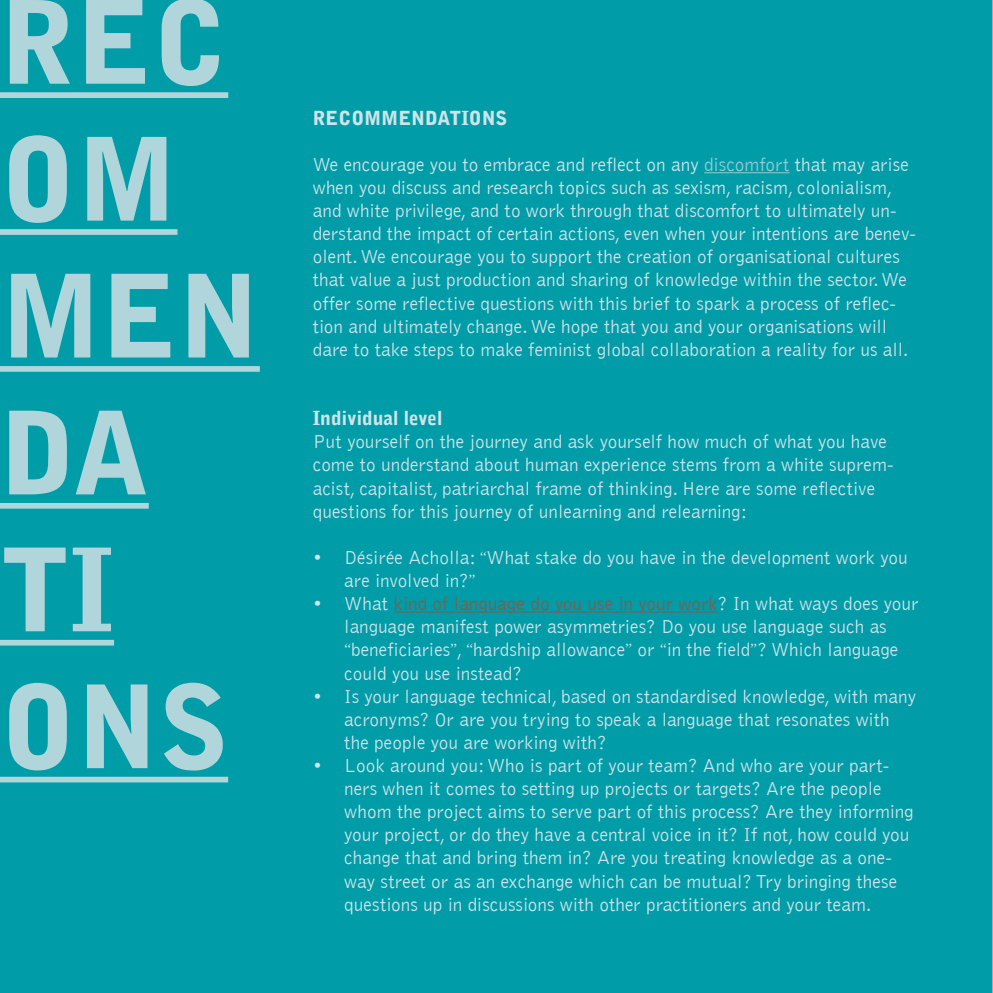
<style>
.page{position:relative;width:993px;height:993px;background:#fff}
.page>*{position:absolute;margin:0;border:0;box-sizing:border-box;transform-origin:0 0}
.t1{font:900 113.92px "Bell Gothic";color:#b0d6dc}
.t2{font:300 19.25px/23.1px "Bell Gothic";color:#cde4e8}
.t3{font:900 19.25px "Bell Gothic";color:#cde4e8}
.s1{color:#95cbd2}
.s2{font-family:"Bell";font-weight:400}
.s3{color:#815d4e}
</style>
<div class="page">
<div style="left:0;top:0;width:992px;height:992px;background:#009ca8"></div>
<hr style="left:704px;top:172px;width:85px;height:1px;background:#95cbd2">
<hr style="left:393px;top:611px;width:324px;height:1px;background:#815d4e">
<div style="left:0;top:92px;width:228px;height:6px;background:#b0d6dc"></div>
<div style="left:0;top:229px;width:177px;height:6px;background:#b0d6dc"></div>
<div style="left:0;top:366px;width:260px;height:5px;background:#b0d6dc"></div>
<div style="left:0;top:503px;width:149px;height:5px;background:#b0d6dc"></div>
<div style="left:0;top:639px;width:114px;height:6px;background:#b0d6dc"></div>
<div style="left:0;top:776px;width:228px;height:6px;background:#b0d6dc"></div>
<p class="t1" style="left:0;top:-24px;width:230px">REC</p>
<p class="t1" style="left:0;top:113px;width:179px">OM</p>
<p class="t1" style="left:0;top:250px;width:261px">MEN</p>
<p class="t1" style="left:0;top:387px;width:150px">DA</p>
<p class="t1" style="left:0;top:523px;width:115px">TI</p>
<p class="t1" style="left:0;top:660px;width:229px">ONS</p>
<p class="t3" style="left:313px;top:106px;width:196px">RECOMMENDATIONS</p>
<p class="t2" style="left:313px;top:153px;width:604px">We encourage you to embrace and reflect on any <span class="s1">discomfort</span> that may arise when you discuss and research topics such as sexism, racism, colonialism, and white privilege, and to work through that discomfort to ultimately un&shy;derstand the impact of certain actions, even when your intentions are benev&shy;olent. We encourage you to support the creation of organisational cultures that value a just production and sharing of knowledge within the sector. We offer some reflective questions with this brief to spark a process of reflec&shy;tion and ultimately change. We hope that you and your organisations will dare to take steps to make feminist global collaboration a reality for us all.</p>
<p class="t3" style="left:313px;top:407px;width:131px">Individual level</p>
<p class="t2" style="left:313px;top:430px;width:582px">Put yourself on the journey and ask yourself how much of what you have come to understand about human experience stems from a white suprem&shy;acist, capitalist, patriarchal frame of thinking. Here are some reflective questions for this journey of unlearning and relearning:</p>
<p class="t2" style="left:344px;top:546px;width:564px;text-indent:-32px">• Désirée Acholla: <span class="s2">“</span>What stake do you have in the development work you are involved in?<span class="s2">”</span></p>
<p class="t2" style="left:344px;top:592px;width:575px;text-indent:-32px">• What <span class="s3">kind of language do you use in your work</span>? In what ways does your language manifest power asymmetries? Do you use language such as <span class="s2">“</span>beneficiaries<span class="s2">”</span>, <span class="s2">“</span>hardship allowance<span class="s2">”</span> or <span class="s2">“</span>in the field<span class="s2">”</span>? Which language could you use instead?</p>
<p class="t2" style="left:344px;top:685px;width:573px;text-indent:-32px">• Is your language technical, based on standardised knowledge, with many acronyms? Or are you trying to speak a language that resonates with the people you are working with?</p>
<p class="t2" style="left:344px;top:754px;width:570px;text-indent:-32px">• Look around you: Who is part of your team? And who are your part&shy;ners when it comes to setting up projects or targets? Are the people whom the project aims to serve part of this process? Are they informing your project, or do they have a central voice in it? If not, how could you change that and bring them in? Are you treating knowledge as a one&shy;way street or as an exchange which can be mutual? Try bringing these questions up in discussions with other practitioners and your team.</p>
</div>
